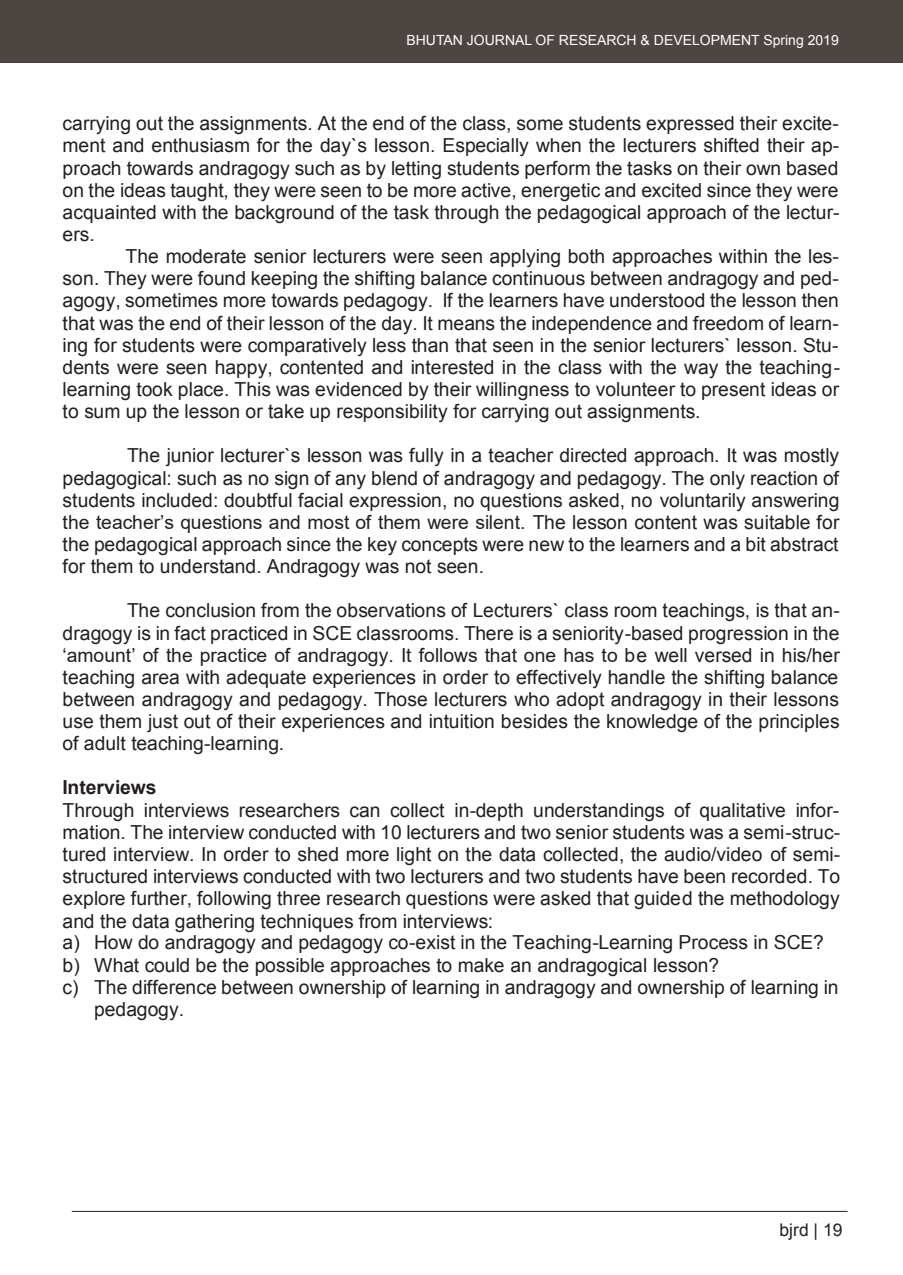
<style>
.page{position:relative;width:903px;height:1275px;background:#fff}
.page>*{position:absolute;margin:0;border:0;box-sizing:border-box;transform-origin:0 0}
.t1{font:19.25px/22.2px "Arial";color:#231f20;text-align:justify}
.t2{font:700 19.25px "Arial";color:#231f20}
.t3{font:17.5px "Arial";color:#231f20}
.t4{font:14px "Arial";color:#fff}
.s1{font-style:inherit}
</style>
<div class="page">
<div style="left:1px;top:1px;width:901px;height:62px;background:#4d4542"></div>
<hr style="left:72px;top:1211px;width:775px;height:1px;background:#231f20">
<hr style="left:0;top:1px;width:1px;height:62px;background:#4d4542">
<p class="t4" style="left:406px;top:31px;width:434px">BHUTAN JOURNAL OF RESEARCH &amp; DEVELOPMENT Spring 2019</p>
<p class="t1" style="left:63px;top:112px;width:778px">carrying out the assignments. At the end of the class, some students expressed their excite&shy;ment and enthusiasm for the day`s lesson. Especially when the lecturers shifted their ap&shy;proach towards andragogy such as by letting students perform the tasks on their own based on the ideas taught, they were seen to be more active, energetic and excited since they were acquainted with the background of the task through the pedagogical approach of the lectur&shy;ers.</p>
<p class="t1" style="left:63px;top:246px;width:779px;text-indent:63px">The moderate senior lecturers were seen applying both approaches within the les&shy;son. They were found keeping the shifting balance continuous between andragogy and ped&shy;agogy, sometimes more towards pedagogy. If the learners have understood the lesson then that was the end of their lesson of the day. It means the independence and freedom of learn&shy;ing for students were comparatively less than that seen in the senior lecturers` lesson. Stu&shy;dents were seen happy, contented and interested in the class with the way the teaching&shy;learning took place. This was evidenced by their willingness to volunteer to present ideas or to sum up the lesson or take up responsibility for carrying out assignments.</p>
<p class="t1" style="left:63px;top:445px;width:778px;text-indent:65px">The junior lecturer`s lesson was fully in a teacher directed approach. It was mostly pedagogical: such as no sign of any blend of andragogy and pedagogy. The only reaction of students included: doubtful facial expression, no questions asked, no voluntarily answering <span class="s1">the teacher’s questions and most of them were silent.</span> The lesson content was suitable for the pedagogical approach since the key concepts were new to the learners and a bit abstract for them to understand. Andragogy was not seen.</p>
<p class="t1" style="left:63px;top:600px;width:779px;text-indent:65px">The conclusion from the observations of Lecturers` class room teachings, is that an&shy;dragogy is in fact practiced in SCE classrooms. There is a seniority-based progression in the <span class="s1">‘amount’ of the practice of andragogy. It follows that one has to b</span>e well versed in his/her teaching area with adequate experiences in order to effectively handle the shifting balance between andragogy and pedagogy. Those lecturers who adopt andragogy in their lessons use them just out of their experiences and intuition besides the knowledge of the principles of adult teaching-learning.</p>
<p class="t2" style="left:63px;top:775px;width:95px">Interviews</p>
<p class="t1" style="left:63px;top:799px;width:778px">Through interviews researchers can collect in-depth understandings of qualitative infor-</p>
<p class="t1" style="left:63px;top:821px;width:779px">mation. The interview conducted with 10 lecturers and two senior students was a semi-struc-</p>
<p class="t1" style="left:63px;top:843px;width:779px">tured interview. In order to shed more light on the data collected, the audio/video of semi-</p>
<p class="t1" style="left:63px;top:865px;width:779px">structured interviews conducted with two lecturers and two students have been recorded. To</p>
<p class="t1" style="left:63px;top:887px;width:779px">explore further, following three research questions were asked that guided the methodology</p>
<p class="t1" style="left:63px;top:910px;width:432px">and the data gathering techniques from interviews:</p>
<p class="t1" style="left:63px;top:932px;width:763px">a) How do andragogy and pedagogy co-exist in the Teaching-Learning Process in SCE?</p>
<p class="t1" style="left:63px;top:954px;width:658px">b) What could be the possible approaches to make an andragogical lesson?</p>
<p class="t1" style="left:63px;top:976px;width:777px">c) The difference between ownership of learning in andragogy and ownership of learning in</p>
<p class="t1" style="left:94px;top:998px;width:92px">pedagogy.</p>
<p class="t3" style="left:779px;top:1218px;width:64px">bjrd | 19</p>
</div>
